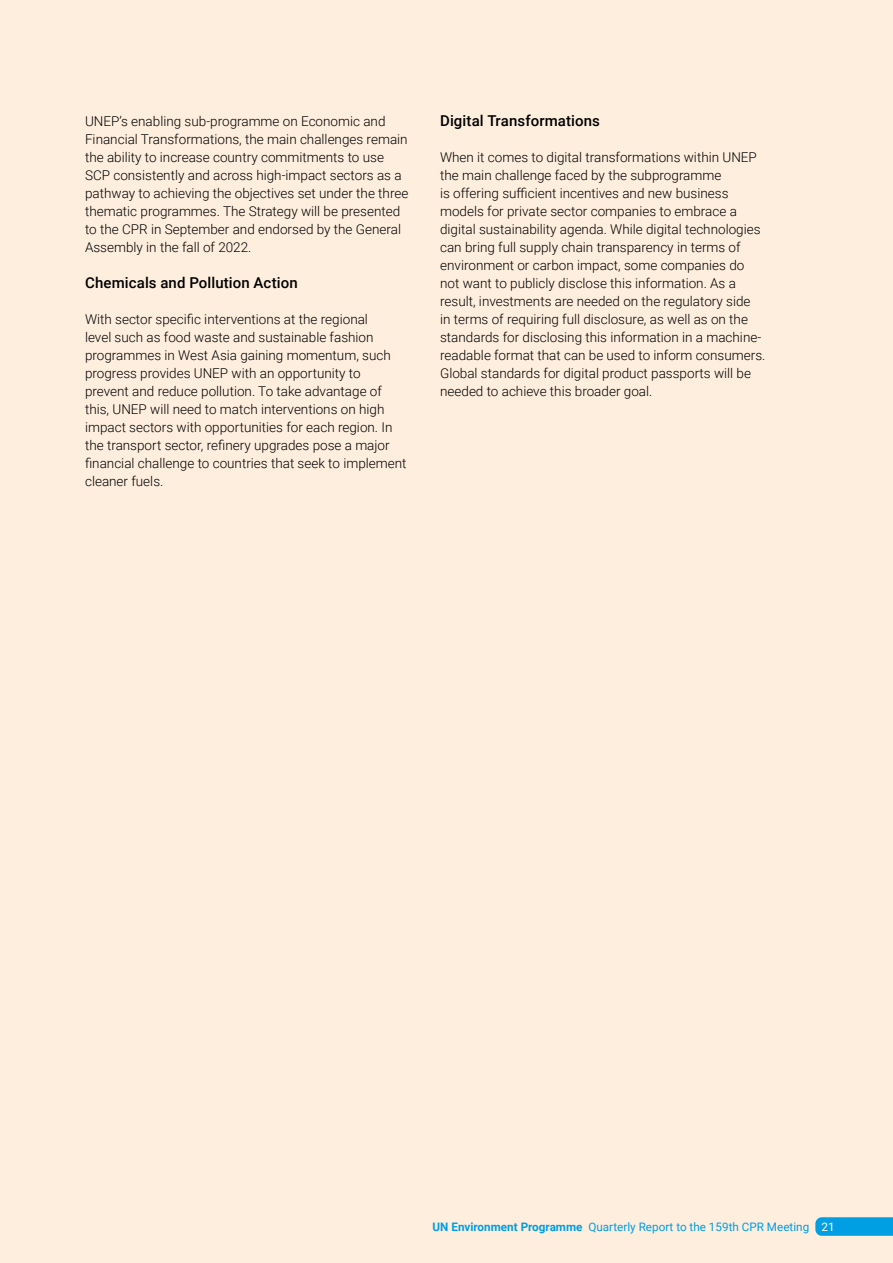
<style>
.page{position:relative;width:893px;height:1263px;background:#feeede}
.page>*{position:absolute;margin:0;border:0;box-sizing:border-box;transform-origin:0 0}
.t1{font:500 15px "Roboto";letter-spacing:.005em;color:#000}
.t2{font:300 13.5px/18px "Roboto";color:#000}
.t3{font:11.7px "Roboto";color:#009fe3}
.s1{font-weight:700}
.s2{color:#fff}
</style>
<div class="page">
<svg style="left:815px;top:1217px;width:78px;height:19px"></svg>
<p class="t2" style="left:85px;top:112px;width:325px">UNEP’s enabling sub-programme on Economic and Financial Transformations, the main challenges remain the ability to increase country commitments to use SCP consistently and across high-impact sectors as a pathway to achieving the objectives set under the three thematic programmes. The Strategy will be presented to the CPR in September and endorsed by the General Assembly in the fall of 2022.</p>
<p class="t1" style="left:85px;top:272px;width:214px">Chemicals and Pollution Action</p>
<p class="t2" style="left:85px;top:310px;width:323px">With sector specific interventions at the regional<br>level such as food waste and sustainable fashion programmes in West Asia gaining momentum, such progress provides UNEP with an opportunity to prevent and reduce pollution. To take advantage of this, UNEP will need to match interventions on high impact sectors with opportunities for each region. In the transport sector, refinery upgrades pose a major financial challenge to countries that seek to implement cleaner fuels.</p>
<p class="t1" style="left:440px;top:110px;width:161px">Digital Transformations</p>
<p class="t2" style="left:440px;top:148px;width:327px">When it comes to digital transformations within UNEP the main challenge faced by the subprogramme<br>is offering sufficient incentives and new business models for private sector companies to embrace a digital sustainability agenda. While digital technologies can bring full supply chain transparency in terms of environment or carbon impact, some companies do not want to publicly disclose this information. As a result, investments are needed on the regulatory side<br>in terms of requiring full disclosure, as well as on the standards for disclosing this information in a machine&shy;readable format that can be used to inform consumers.<br>Global standards for digital product passports will be needed to achieve this broader goal.</p>
<p class="t3" style="left:433px;top:1218px;width:404px"><span class="s1">UN Environment Programme</span> Quarterly Report to the 159th CPR Meeting <span class="s2">21</span></p>
</div>
